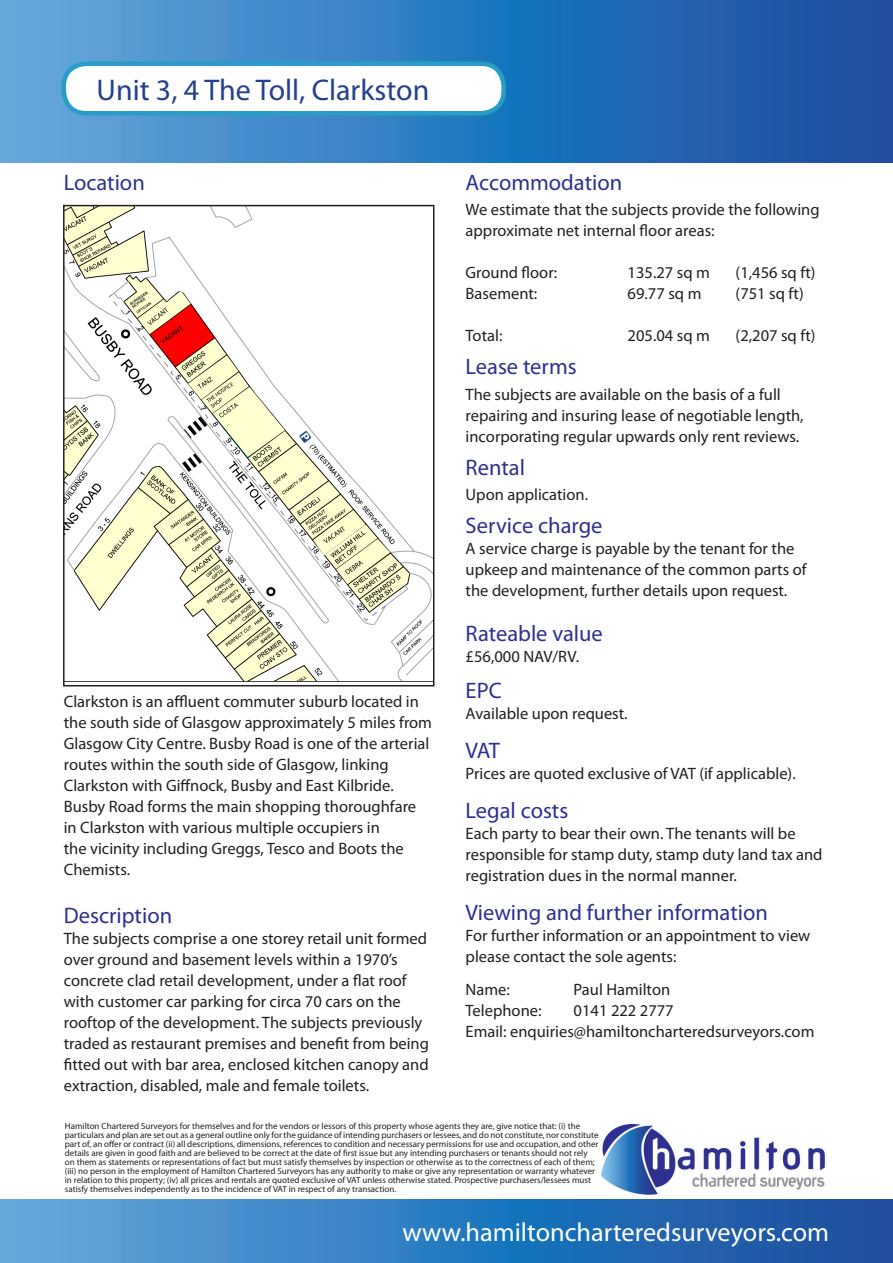
<style>
.page{position:relative;width:893px;height:1263px;background:#fff}
.page>*{position:absolute;margin:0;border:0;box-sizing:border-box;transform-origin:0 0}
.t1{font:30px "Myriad Pro";color:#253f8e}
.t2{font:26.25px "Myriad Pro";color:#fff}
.t3{font:22.5px "Myriad Pro";color:#2e3092}
.t4{font:16.5px/21px "Myriad Pro";color:#231f20}
.t5{font:9px/9px "Myriad Pro";color:#231f20}
</style>
<div class="page">
<svg style="left:0;top:1199px;width:893px;height:64px;background:#337abd"></svg>
<svg style="left:0;top:0;width:893px;height:163px;background:#3177bb"></svg>
<img style="left:602px;top:1124px;width:223px;height:71px">
<div style="left:64px;top:64px;width:440px;height:49px;background:#fff;border-radius:22px"></div>
<div style="left:62px;top:62px;width:444px;height:53px;border:4px solid #289dc8;border-radius:22px"></div>
<img style="left:66px;top:208px;width:365px;height:474px">
<div style="left:63px;top:205px;width:371px;height:481px;border:2px solid #231f20"></div>
<p class="t1" style="left:97px;top:71px;width:334px">Unit 3, 4 The Toll, Clarkston</p>
<p class="t3" style="left:64px;top:169px;width:83px">Location</p>
<p class="t4" style="left:64px;top:690px;width:370px">Clarkston is an affluent commuter suburb located in the south side of Glasgow approximately 5 miles from Glasgow City Centre. Busby Road is one of the arterial routes within the south side of Glasgow, linking Clarkston with Giffnock, Busby and East Kilbride.<br>Busby Road forms the main shopping thoroughfare in Clarkston with various multiple occupiers in<br>the vicinity including Greggs, Tesco and Boots the Chemists.</p>
<p class="t3" style="left:64px;top:901px;width:110px">Description</p>
<p class="t4" style="left:64px;top:927px;width:367px">The subjects comprise a one storey retail unit formed over ground and basement levels within a 1970’s concrete clad retail development, under a flat roof with customer car parking for circa 70 cars on the rooftop of the development. The subjects previously traded as restaurant premises and benefit from being fitted out with bar area, enclosed kitchen canopy and extraction, disabled, male and female toilets.</p>
<p class="t3" style="left:466px;top:169px;width:158px">Accommodation</p>
<p class="t4" style="left:466px;top:199px;width:355px">We estimate that the subjects provide the following approximate net internal floor areas:</p>
<p class="t4" style="left:466px;top:262px;width:93px">Ground floor:</p>
<p class="t4" style="left:628px;top:262px;width:84px">135.27 sq m</p>
<p class="t4" style="left:736px;top:262px;width:81px">(1,456 sq ft)</p>
<p class="t4" style="left:466px;top:283px;width:73px">Basement:</p>
<p class="t4" style="left:628px;top:283px;width:75px">69.77 sq m</p>
<p class="t4" style="left:736px;top:283px;width:70px">(751 sq ft)</p>
<p class="t4" style="left:466px;top:325px;width:38px">Total:</p>
<p class="t4" style="left:628px;top:325px;width:84px">205.04 sq m</p>
<p class="t4" style="left:736px;top:325px;width:81px">(2,207 sq ft)</p>
<p class="t3" style="left:466px;top:353px;width:113px">Lease terms</p>
<p class="t4" style="left:466px;top:383px;width:317px">The subjects are available on the basis of a full</p>
<p class="t4" style="left:466px;top:404px;width:340px">repairing and insuring lease of negotiable length, incorporating regular upwards only rent reviews.</p>
<p class="t3" style="left:466px;top:453px;width:61px">Rental</p>
<p class="t4" style="left:466px;top:484px;width:124px">Upon application.</p>
<p class="t3" style="left:466px;top:511px;width:138px">Service charge</p>
<p class="t4" style="left:466px;top:538px;width:343px">A service charge is payable by the tenant for the upkeep and maintenance of the common parts of the development, further details upon request.</p>
<p class="t3" style="left:466px;top:619px;width:139px">Rateable value</p>
<p class="t4" style="left:466px;top:646px;width:115px">£56,000 NAV/RV.</p>
<p class="t3" style="left:466px;top:676px;width:38px">EPC</p>
<p class="t4" style="left:466px;top:703px;width:164px">Available upon request.</p>
<p class="t3" style="left:466px;top:736px;width:36px">VAT</p>
<p class="t4" style="left:466px;top:763px;width:332px">Prices are quoted exclusive of VAT (if applicable).</p>
<p class="t3" style="left:466px;top:796px;width:104px">Legal costs</p>
<p class="t4" style="left:466px;top:823px;width:358px">Each party to bear their own. The tenants will be responsible for stamp duty, stamp duty land tax and registration dues in the normal manner.</p>
<p class="t3" style="left:466px;top:898px;width:304px">Viewing and further information</p>
<p class="t4" style="left:466px;top:925px;width:346px">For further information or an appointment to view please contact the sole agents:</p>
<p class="t4" style="left:466px;top:979px;width:46px">Name:</p>
<p class="t4" style="left:574px;top:979px;width:98px">Paul Hamilton</p>
<p class="t4" style="left:466px;top:1000px;width:77px">Telephone:</p>
<p class="t4" style="left:574px;top:1000px;width:102px">0141 222 2777</p>
<p class="t4" style="left:466px;top:1021px;width:350px">Email: enquiries@hamiltoncharteredsurveyors.com</p>
<p class="t5" style="left:65px;top:1122px;width:535px">Hamilton Chartered Surveyors for themselves and for the vendors or lessors of this property whose agents they are, give notice that: (i) the particulars and plan are set out as a general outline only for the guidance of intending purchasers or lessees, and do not constitute, nor constitute part of, an offer or contract (ii) all descriptions, dimensions, references to condition and necessary permissions for use and occupation, and other details are given in good faith and are believed to be correct at the date of first issue but any intending purchasers or tenants should not rely on them as statements or representations of fact but must satisfy themselves by inspection or otherwise as to the correctness of each of them; (iii) no person in the employment of Hamilton Chartered Surveyors has any authority to make or give any representation or warranty whatever in relation to this property; (iv) all prices and rentals are quoted exclusive of VAT unless otherwise stated. Prospective purchasers/lessees must satisfy themselves independently as to the incidence of VAT in respect of any transaction.</p>
<p class="t2" style="left:403px;top:1216px;width:428px">www.hamiltoncharteredsurveyors.com</p>
</div>
